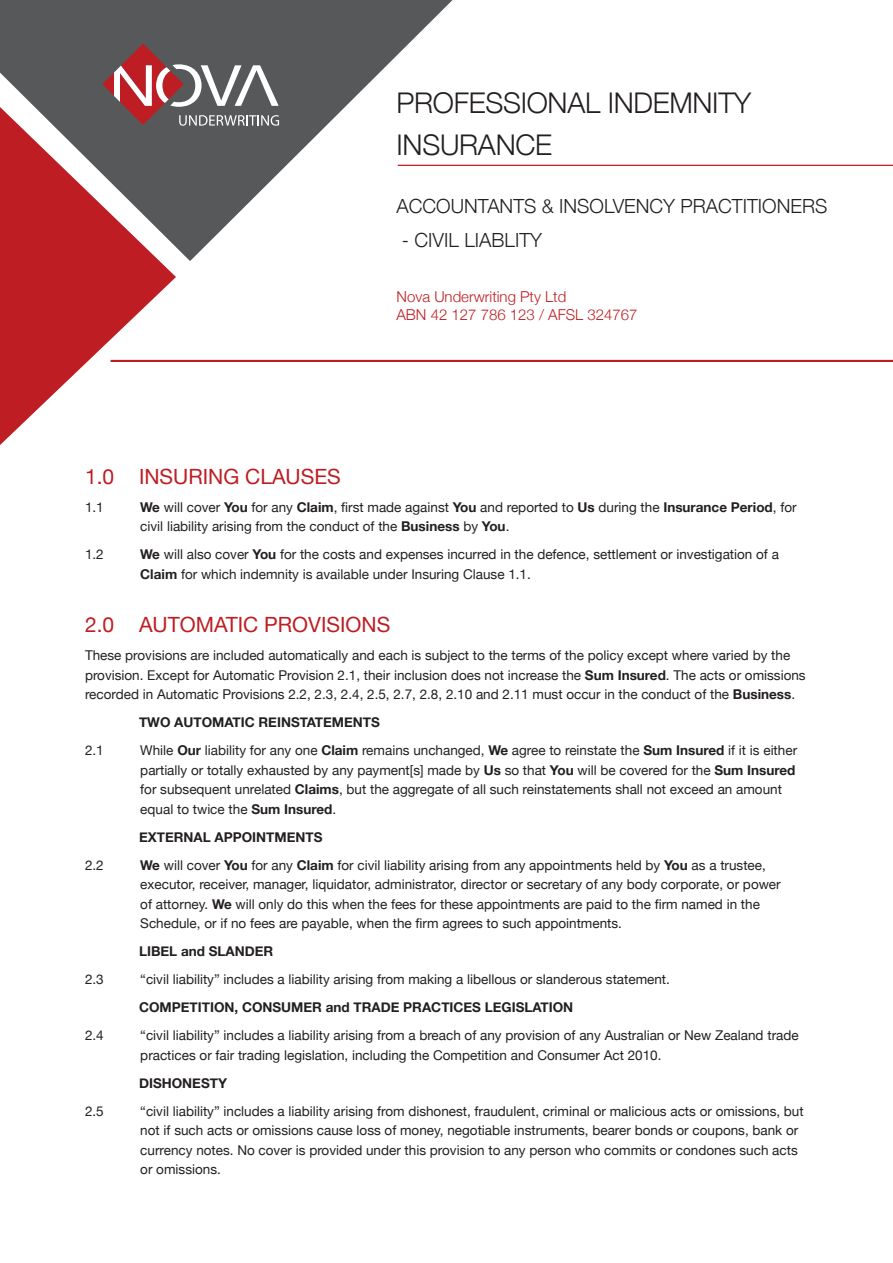
<style>
.page{position:relative;width:893px;height:1263px;background:#fff}
.page>*{position:absolute;margin:0;border:0;box-sizing:border-box;transform-origin:0 0}
.t1{font:300 28.5px "Helvetica Neue";letter-spacing:-.01em;color:#231f20}
._02_Subhead_Red{font:21px "Helvetica Neue";color:#be1e23}
.t2{font:300 19.5px "Helvetica Neue";color:#231f20}
.t3{font:300 15px/18px "Helvetica Neue";color:#be1e23}
.Body_Copy__for_List{font:13.5px/19.5px "Helvetica Neue";color:#231f20}
._01_Body_Copy_9_13{font:13.5px/19.5px "Helvetica Neue";color:#231f20}
._03_Body_Copy_BOLD_9{font:700 13.5px "Helvetica Neue";color:#231f20}
.s1{font-weight:700}
</style>
<div class="page">
<svg style="left:0;top:0;width:453px;height:261px;fill:#57585a"></svg>
<svg style="left:0;top:107px;width:176px;height:338px;fill:#be1e23"></svg>
<hr style="left:111px;top:360px;width:782px;height:2px;background:#be1e23">
<svg style="left:102px;top:44px;width:177px;height:82px"></svg>
<hr style="left:398px;top:165px;width:495px;height:1px;background:#be1e23">
<p class="t1" style="left:396px;top:79px;width:356px">PROFESSIONAL INDEMNITY</p>
<p class="t1" style="left:396px;top:121px;width:157px">INSURANCE</p>
<p class="t2" style="left:396px;top:190px;width:432px">ACCOUNTANTS &amp; INSOLVENCY PRACTITIONERS</p>
<p class="t2" style="left:402px;top:225px;width:142px">- CIVIL LIABLITY</p>
<p class="t3" style="left:396px;top:286px;width:242px">Nova Underwriting Pty Ltd<br>ABN 42 127 786 123 / AFSL 324767</p>
<p class="_02_Subhead_Red" style="left:85px;top:463px;width:257px">1.0 INSURING CLAUSES</p>
<p class="Body_Copy__for_List" style="left:85px;top:497px;width:20px">1.1</p>
<p class="Body_Copy__for_List" style="left:140px;top:497px;width:658px"><span class="s1">We</span> will cover <span class="s1">You</span> for any <span class="s1">Claim</span>, first made against <span class="s1">You</span> and reported to <span class="s1">Us</span> during the <span class="s1">Insurance Period</span>, for civil liability arising from the conduct of the <span class="s1">Business</span> by <span class="s1">You</span>.</p>
<p class="Body_Copy__for_List" style="left:85px;top:544px;width:20px">1.2</p>
<p class="Body_Copy__for_List" style="left:140px;top:544px;width:640px"><span class="s1">We</span> will also cover <span class="s1">You</span> for the costs and expenses incurred in the defence, settlement or investigation of a<br><span class="s1">Claim</span> for which indemnity is available under Insuring Clause 1.1.</p>
<p class="_02_Subhead_Red" style="left:85px;top:612px;width:307px">2.0 AUTOMATIC PROVISIONS</p>
<p class="_01_Body_Copy_9_13" style="left:85px;top:645px;width:722px">These provisions are included automatically and each is subject to the terms of the policy except where varied by the provision. Except for Automatic Provision 2.1, their inclusion does not increase the <span class="s1">Sum Insured</span>. The acts or omissions recorded in Automatic Provisions 2.2, 2.3, 2.4, 2.5, 2.7, 2.8, 2.10 and 2.11 must occur in the conduct of the <span class="s1">Business</span>.</p>
<p class="_03_Body_Copy_BOLD_9" style="left:139px;top:714px;width:242px">TWO AUTOMATIC REINSTATEMENTS</p>
<p class="Body_Copy__for_List" style="left:85px;top:740px;width:20px">2.1</p>
<p class="Body_Copy__for_List" style="left:140px;top:740px;width:658px">While <span class="s1">Our</span> liability for any one <span class="s1">Claim</span> remains unchanged, <span class="s1">We</span> agree to reinstate the <span class="s1">Sum Insured</span> if it is either partially or totally exhausted by any payment[s] made by <span class="s1">Us</span> so that <span class="s1">You</span> will be covered for the <span class="s1">Sum Insured </span>for subsequent unrelated <span class="s1">Claims</span>, but the aggregate of all such reinstatements shall not exceed an amount equal to twice the <span class="s1">Sum Insured</span>.</p>
<p class="_03_Body_Copy_BOLD_9" style="left:139px;top:828px;width:185px">EXTERNAL APPOINTMENTS</p>
<p class="Body_Copy__for_List" style="left:85px;top:855px;width:20px">2.2</p>
<p class="Body_Copy__for_List" style="left:140px;top:855px;width:642px"><span class="s1">We</span> will cover <span class="s1">You</span> for any <span class="s1">Claim</span> for civil liability arising from any appointments held by <span class="s1">You</span> as a trustee, executor, receiver, manager, liquidator, administrator, director or secretary of any body corporate, or power of attorney. <span class="s1">We</span> will only do this when the fees for these appointments are paid to the firm named in the Schedule, or if no fees are payable, when the firm agrees to such appointments.</p>
<p class="_03_Body_Copy_BOLD_9" style="left:139px;top:943px;width:136px">LIBEL and SLANDER</p>
<p class="Body_Copy__for_List" style="left:85px;top:969px;width:20px">2.3</p>
<p class="Body_Copy__for_List" style="left:140px;top:969px;width:531px">“civil liability” includes a liability arising from making a libellous or slanderous statement.</p>
<p class="_03_Body_Copy_BOLD_9" style="left:139px;top:999px;width:436px">COMPETITION, CONSUMER and TRADE PRACTICES LEGISLATION</p>
<p class="Body_Copy__for_List" style="left:85px;top:1025px;width:20px">2.4</p>
<p class="Body_Copy__for_List" style="left:140px;top:1025px;width:660px">“civil liability” includes a liability arising from a breach of any provision of any Australian or New Zealand trade practices or fair trading legislation, including the Competition and Consumer Act 2010.</p>
<p class="_03_Body_Copy_BOLD_9" style="left:139px;top:1074px;width:90px">DISHONESTY</p>
<p class="Body_Copy__for_List" style="left:85px;top:1101px;width:20px">2.5</p>
<p class="Body_Copy__for_List" style="left:140px;top:1101px;width:665px">“civil liability” includes a liability arising from dishonest, fraudulent, criminal or malicious acts or omissions, but not if such acts or omissions cause loss of money, negotiable instruments, bearer bonds or coupons, bank or currency notes. No cover is provided under this provision to any person who commits or condones such acts or omissions.</p>
</div>
